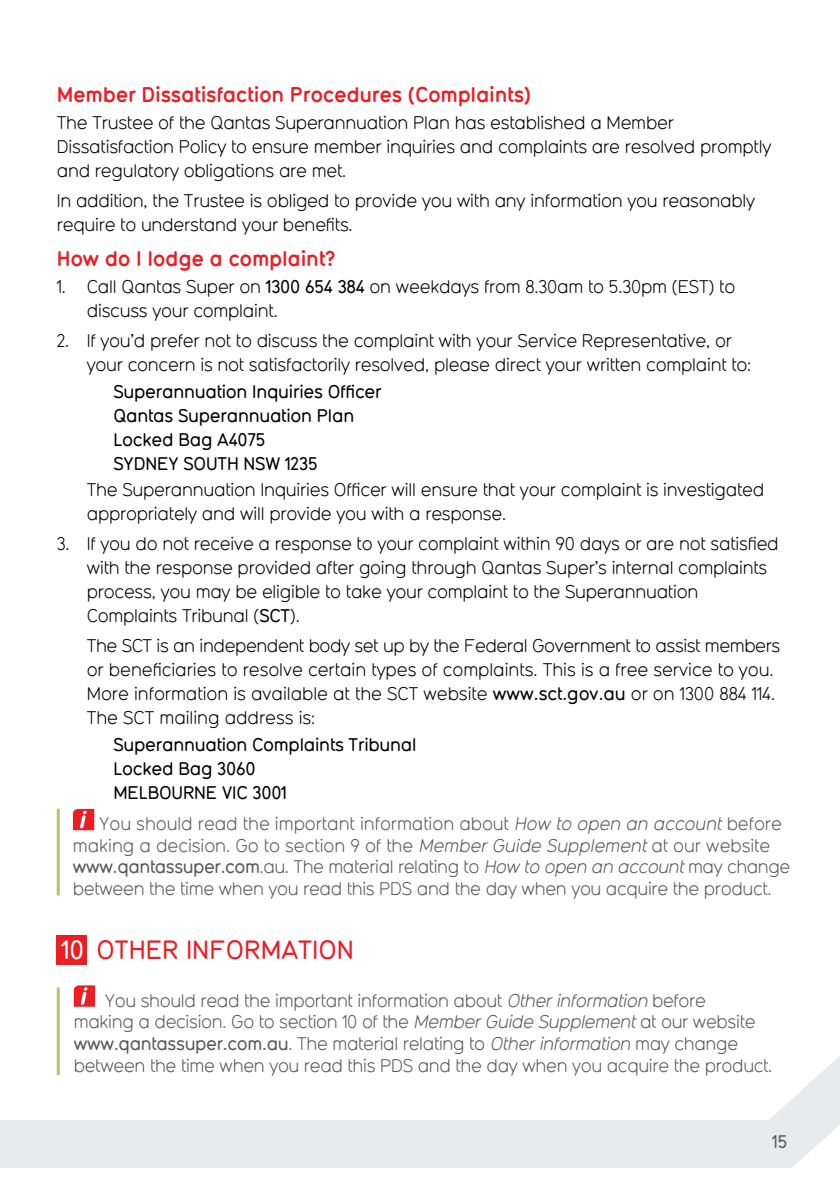
<style>
.page{position:relative;width:840px;height:1191px;background:#fff}
.page>*{position:absolute;margin:0;border:0;box-sizing:border-box;transform-origin:0 0}
.t1{font:500 26px "QF Spirit";color:#ed1d24}
.t2{font:700 21px "QF Spirit";letter-spacing:-.01em;color:#ed1d24}
.t3{font:18px/24px "QF Spirit";letter-spacing:-.01em;color:#000}
.t4{font:18px/21.6px "QF Spirit";letter-spacing:-.015em;color:#58595b}
.t5{font:500 18px/24px "QF Spirit";letter-spacing:-.01em;color:#000}
.t6{font:500 18px "QF Spirit";color:#58595b}
.s1{font-weight:500}
.s2{font-style:italic}
.s3{color:#fff}
</style>
<div class="page">
<svg style="left:0;top:1055px;width:839px;height:113px"></svg>
<div style="left:57px;top:935px;width:30px;height:30px;background:#ed1d24"></div>
<hr style="left:57px;top:987px;width:3px;height:88px;background:#b7c465">
<hr style="left:57px;top:808px;width:3px;height:87px;background:#b7c465">
<svg style="left:73px;top:809px;width:21px;height:21px"></svg>
<svg style="left:74px;top:985px;width:21px;height:21px"></svg>
<p class="t2" style="left:57px;top:80px;width:476px">Member Dissatisfaction Procedures (Complaints)</p>
<p class="t3" style="left:57px;top:110px;width:715px">The Trustee of the Qantas Superannuation Plan has established a Member<br>Dissatisfaction Policy to ensure member inquiries and complaints are resolved promptly and regulatory obligations are met.</p>
<p class="t3" style="left:57px;top:188px;width:699px">In addition, the Trustee is obliged to provide you with any information you reasonably require to understand your benefits.</p>
<p class="t2" style="left:57px;top:244px;width:280px">How do I lodge a complaint?</p>
<p class="t3" style="left:87px;top:274px;width:649px;text-indent:-30px">1. Call Qantas Super on <span class="s1">1300 654 384</span> on weekdays from 8.30am to 5.30pm (EST) to discuss your complaint.</p>
<p class="t3" style="left:87px;top:327px;width:665px;text-indent:-30px">2. If you’d prefer not to discuss the complaint with your Service Representative, or your concern is not satisfactorily resolved, please direct your written complaint to:</p>
<p class="t5" style="left:57px;top:378px;width:24px">S</p>
<p class="t5" style="left:113px;top:378px;width:269px;text-indent:10px">uperannuation Inquiries Officer<br>Qantas Superannuation Plan<br>Locked Bag A4075</p>
<p class="t5" style="left:57px;top:450px;width:24px">S</p>
<p class="t5" style="left:124px;top:450px;width:133px">YDN EY SOUTH NSW</p>
<p class="t5" style="left:285px;top:450px;width:34px">1235</p>
<p class="t3" style="left:87px;top:477px;width:678px">The Superannuation Inquiries Officer will ensure that your complaint is investigated appropriately and will provide you with a response.</p>
<p class="t3" style="left:87px;top:531px;width:693px;text-indent:-30px">3. If you do not receive a response to your complaint within 90 days or are not satisfied with the response provided after going through Qantas Super’s internal complaints process, you may be eligible to take your complaint to the Superannuation Complaints Tribunal (<span class="s1">SCT</span>).</p>
<p class="t3" style="left:87px;top:632px;width:694px">The SCT is an independent body set up by the Federal Government to assist members or beneficiaries to resolve certain types of complaints. This is a free service to you.<br>More information is available at the SCT website <span class="s1">www.sct.gov.au</span> or on 1300 884 114.<br>The SCT mailing address is:</p>
<p class="t5" style="left:87px;top:731px;width:331px">Superannuation Complaints Tribunal</p>
<p class="t5" style="left:113px;top:755px;width:143px">Locked Bag 3060</p>
<p class="t5" style="left:87px;top:779px;width:201px">MELBOURNE VIC 3001</p>
<p class="t4" style="left:73px;top:812px;width:718px;text-indent:26px">You should read the important information about <span class="s2">How to open an account</span> before making a decision. Go to section 9 of the <span class="s2">Member Guide Supplement</span> at our website <span class="s1">www.qantassuper.com</span>.au. The material relating to <span class="s2">How to open an account</span>may change between the time when you read this PDS and the day when you acquire the product.</p>
<h1 class="t1" style="left:62px;top:932px;width:39px"><span class="s3">10</span> Other</h1>
<h1 class="t1" style="left:186px;top:932px;width:169px">information</h1>
<p class="t4" style="left:74px;top:988px;width:699px;text-indent:31px">You should read the important information about <span class="s2">Otherinformation</span> before<br>making a decision. Go to section 10 of the <span class="s2">MemberGuide Supplement</span>at our website <span class="s1">www.qantassuper.com.au</span>. The material relating to <span class="s2">Otherinformation</span> may change between the time when you read this PDS and the day when you acquire the product.</p>
<p class="t6" style="left:771px;top:1130px;width:17px">15</p>
</div>
